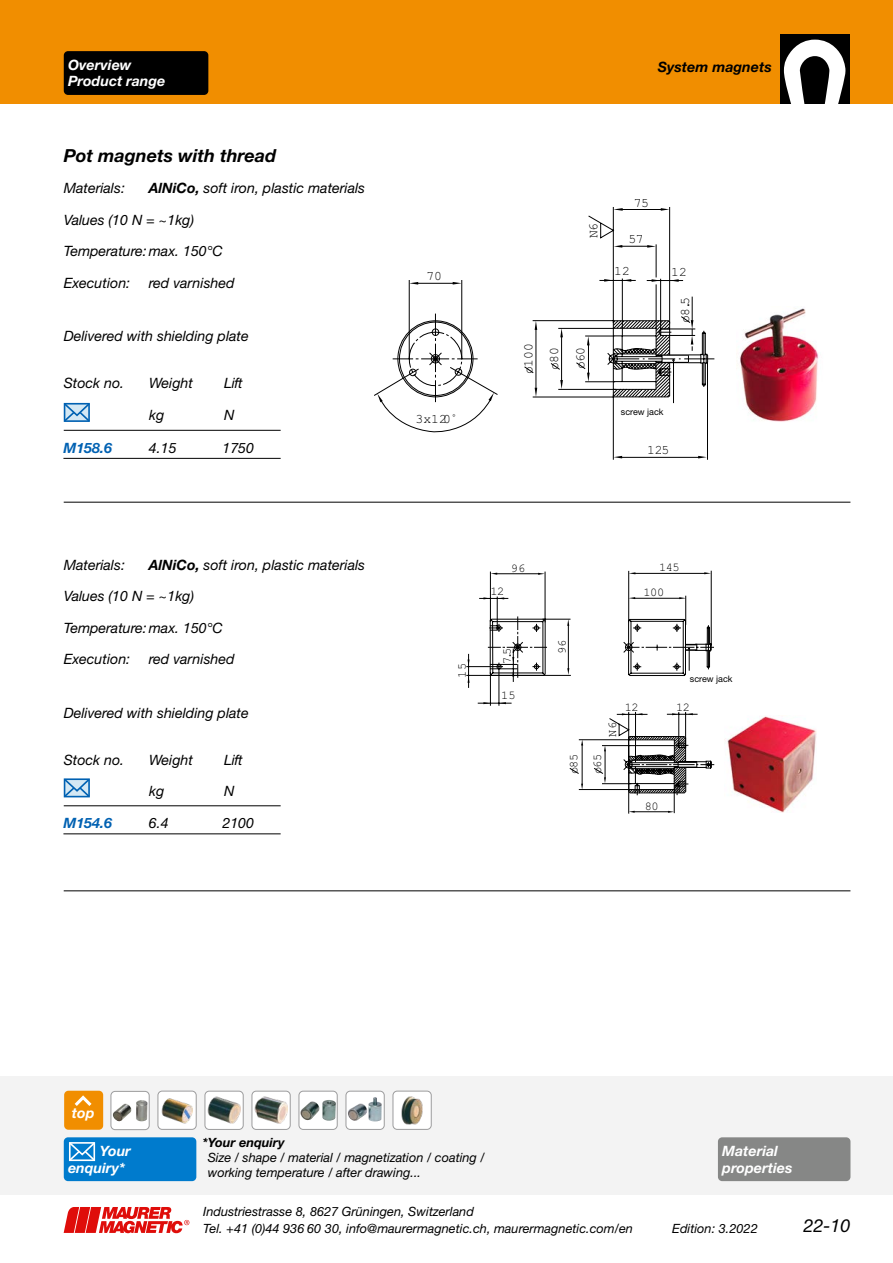
<style>
.page{position:relative;width:893px;height:1263px;background:#fff}
.page>*{position:absolute;margin:0;border:0;box-sizing:border-box;transform-origin:0 0}
._2_Titel{font:italic 700 18px "Helvetica Neue LT Pro";color:#000}
.t1{font:italic 18px "Helvetica Neue LT Pro";color:#000}
.Text{font:italic 14.25px "Helvetica Neue LT Pro";color:#000}
.Tab__Sägebl{font:italic 14.25px "Helvetica Neue LT Pro";color:#000}
.Text__BZ{font:italic 14.25px "Helvetica Neue LT Pro";color:#000}
.Tab__Sägebl-2{font:italic 700 14.25px/16.5px "Helvetica Neue LT Pro";color:#fff}
._2_Titel__BZ{font:italic 700 14.25px/16.5px "Helvetica Neue LT Pro";color:#fff}
.Einzug{font:italic 700 14.25px "Helvetica Neue LT Pro";color:#000}
.Tab__Sägebl-3{font:italic 700 14.25px "Helvetica Neue LT Pro";color:#0061b2}
.t2{font:100 13.05px/26.1px "Helvetica Neue";letter-spacing:-.045em;color:#000}
._2_Titel-2{font:italic 12.75px/15px "Helvetica Neue LT Pro";color:#000}
.t3{font:100 12px/25.2px "Helvetica Neue";letter-spacing:-.045em;color:#000}
._2_Titel-3{font:9px "Helvetica Neue LT Pro";color:#000}
.s1{font-weight:700}
</style>
<div class="page">
<div style="left:0;top:0;width:893px;height:104px;background:#f18e00"></div>
<div style="left:780px;top:34px;width:70px;height:70px;background:#000"></div>
<svg style="left:784px;top:40px;width:61px;height:64px"></svg>
<svg style="left:64px;top:1207px;width:125px;height:26px"></svg>
<img style="left:727px;top:716px;width:89px;height:97px">
<img style="left:740px;top:308px;width:79px;height:114px">
<svg style="left:374px;top:314px;width:123px;height:119px"></svg>
<hr style="left:409px;top:280px;width:1px;height:79px;background:#000">
<hr style="left:461px;top:280px;width:1px;height:79px;background:#000">
<hr style="left:417px;top:283px;width:37px;height:1px;background:#000">
<svg style="left:409px;top:282px;width:9px;height:3px"></svg>
<svg style="left:453px;top:282px;width:9px;height:3px"></svg>
<svg style="left:524px;top:207px;width:191px;height:253px"></svg>
<svg style="left:466px;top:571px;width:248px;height:135px"></svg>
<svg style="left:569px;top:712px;width:145px;height:101px"></svg>
<svg style="left:63px;top:402px;width:27px;height:20px"></svg>
<svg style="left:63px;top:778px;width:27px;height:20px"></svg>
<div style="left:0;top:1077px;width:893px;height:118px;background:#f3f3f3"></div>
<div style="left:64px;top:1091px;width:39px;height:39px;background:#f18e00;border-radius:4px"></div>
<svg style="left:75px;top:1095px;width:17px;height:11px"></svg>
<div style="left:299px;top:1091px;width:38px;height:38px;background:#fff;border-radius:4px"></div>
<img style="left:301px;top:1100px;width:35px;height:21px">
<div style="left:299px;top:1091px;width:39px;height:39px;border:1px solid #9c9c9d;border-radius:4px"></div>
<div style="left:252px;top:1091px;width:38px;height:38px;background:#fff;border-radius:4px"></div>
<img style="left:255px;top:1097px;width:32px;height:27px">
<div style="left:252px;top:1091px;width:39px;height:39px;border:1px solid #9c9c9d;border-radius:4px"></div>
<div style="left:205px;top:1091px;width:38px;height:38px;background:#fff;border-radius:4px"></div>
<img style="left:208px;top:1097px;width:32px;height:27px">
<div style="left:205px;top:1091px;width:39px;height:39px;border:1px solid #9c9c9d;border-radius:4px"></div>
<div style="left:393px;top:1091px;width:38px;height:38px;background:#fff;border-radius:4px"></div>
<img style="left:401px;top:1096px;width:22px;height:28px">
<div style="left:393px;top:1091px;width:39px;height:39px;border:1px solid #9c9c9d;border-radius:4px"></div>
<div style="left:158px;top:1091px;width:38px;height:38px;background:#fff;border-radius:4px"></div>
<img style="left:162px;top:1098px;width:31px;height:25px">
<div style="left:158px;top:1091px;width:39px;height:39px;border:1px solid #9c9c9d;border-radius:4px"></div>
<div style="left:346px;top:1091px;width:38px;height:38px;background:#fff;border-radius:4px"></div>
<img style="left:348px;top:1097px;width:34px;height:24px">
<div style="left:346px;top:1091px;width:39px;height:39px;border:1px solid #9c9c9d;border-radius:4px"></div>
<div style="left:111px;top:1091px;width:38px;height:39px;background:#fff;border-radius:4px"></div>
<img style="left:113px;top:1100px;width:35px;height:21px">
<div style="left:111px;top:1091px;width:39px;height:39px;border:1px solid #9c9c9d;border-radius:4px"></div>
<hr style="left:64px;top:502px;width:786px;height:1px;background:#000">
<hr style="left:64px;top:890px;width:786px;height:1px;background:#000">
<hr style="left:63px;top:458px;width:218px;height:1px;background:#000">
<hr style="left:63px;top:834px;width:218px;height:1px;background:#000">
<hr style="left:64px;top:430px;width:217px;height:1px;background:#000">
<hr style="left:64px;top:805px;width:217px;height:1px;background:#000">
<div style="left:64px;top:51px;width:144px;height:44px;background:#000;border-radius:4px"></div>
<div style="left:718px;top:1137px;width:132px;height:44px;background:#868786;border-radius:4px"></div>
<div style="left:64px;top:1137px;width:132px;height:44px;background:#007bcd;border-radius:4px"></div>
<svg style="left:69px;top:1142px;width:27px;height:20px"></svg>
<p class="_2_Titel__BZ" style="left:68px;top:56px;width:99px">Overview<br>Product range</p>
<p class="_2_Titel" style="left:64px;top:144px;width:214px">Pot magnets with thread</p>
<p class="Text" style="left:64px;top:179px;width:63px">Materials:</p>
<p class="Text" style="left:149px;top:179px;width:218px"><span class="s1">AlNiCo,</span> soft iron, plastic materials</p>
<p class="Tab__Sägebl" style="left:64px;top:211px;width:132px">Values (10 N = ~1kg)</p>
<p class="Text__BZ" style="left:64px;top:242px;width:161px">Temperature: max. 150°C</p>
<p class="Text__BZ" style="left:64px;top:274px;width:68px">Execution:</p>
<p class="Text__BZ" style="left:149px;top:274px;width:87px">red varnished</p>
<p class="Text" style="left:64px;top:327px;width:187px">Delivered with shielding plate</p>
<p class="Tab__Sägebl" style="left:64px;top:374px;width:62px">Stock no.</p>
<p class="Tab__Sägebl" style="left:149px;top:374px;width:45px">Weight</p>
<p class="Tab__Sägebl" style="left:224px;top:374px;width:20px">Lift</p>
<p class="Tab__Sägebl" style="left:149px;top:406px;width:17px">kg</p>
<p class="Tab__Sägebl" style="left:224px;top:406px;width:12px">N</p>
<p class="Tab__Sägebl-3" style="left:63px;top:439px;width:50px">M158.6</p>
<p class="Tab__Sägebl" style="left:149px;top:439px;width:29px">4.15</p>
<p class="Tab__Sägebl" style="left:222px;top:439px;width:33px">1750</p>
<p class="Text" style="left:64px;top:556px;width:63px">Materials:</p>
<p class="Text" style="left:149px;top:556px;width:218px"><span class="s1">AlNiCo,</span> soft iron, plastic materials</p>
<p class="Tab__Sägebl" style="left:64px;top:587px;width:132px">Values (10 N = ~1kg)</p>
<p class="Text__BZ" style="left:64px;top:619px;width:161px">Temperature: max. 150°C</p>
<p class="Text__BZ" style="left:64px;top:650px;width:68px">Execution:</p>
<p class="Text__BZ" style="left:149px;top:650px;width:87px">red varnished</p>
<p class="Text" style="left:64px;top:704px;width:187px">Delivered with shielding plate</p>
<p class="Tab__Sägebl" style="left:64px;top:751px;width:62px">Stock no.</p>
<p class="Tab__Sägebl" style="left:149px;top:751px;width:45px">Weight</p>
<p class="Tab__Sägebl" style="left:224px;top:751px;width:20px">Lift</p>
<p class="Tab__Sägebl" style="left:149px;top:782px;width:17px">kg</p>
<p class="Tab__Sägebl" style="left:224px;top:782px;width:12px">N</p>
<p class="Tab__Sägebl-3" style="left:63px;top:814px;width:50px">M154.6</p>
<p class="Tab__Sägebl" style="left:149px;top:814px;width:21px">6.4</p>
<p class="Tab__Sägebl" style="left:222px;top:814px;width:33px">2100</p>
<p class="Einzug" style="left:658px;top:58px;width:115px">System magnets</p>
<p class="t2" style="left:426px;top:262px;width:17px">70</p>
<p class="t2" style="left:415px;top:405px;width:44px">3x120˚</p>
<p class="t2" style="left:580px;top:238px;width:17px;rotate:-90deg">N6</p>
<p class="t2" style="left:515px;top:373px;width:31px;rotate:-90deg">o100</p>
<p class="t2" style="left:541px;top:370px;width:24px;rotate:-90deg">o80 o60</p>
<p class="t2" style="left:634px;top:189px;width:17px">75</p>
<p class="t2" style="left:629px;top:225px;width:17px">57</p>
<p class="t2" style="left:614px;top:257px;width:17px">12</p>
<p class="t2" style="left:671px;top:259px;width:17px">12</p>
<p class="t2" style="left:672px;top:323px;width:27px;rotate:-90deg">o8.5</p>
<p class="_2_Titel-3" style="left:621px;top:406px;width:44px">screw jack</p>
<p class="t2" style="left:647px;top:436px;width:24px">125</p>
<p class="t3" style="left:449px;top:677px;width:16px;rotate:-90deg">15</p>
<p class="t3" style="left:490px;top:579px;width:15px">12</p>
<p class="t3" style="left:511px;top:555px;width:16px">96</p>
<p class="t3" style="left:643px;top:554px;width:38px;text-indent:16px">145<br>100</p>
<p class="t3" style="left:494px;top:663px;width:17px;rotate:-90deg">7.5</p>
<p class="t3" style="left:501px;top:682px;width:16px">15</p>
<p class="t3" style="left:549px;top:654px;width:16px;rotate:-90deg">96</p>
<p class="t3" style="left:599px;top:737px;width:17px;rotate:-90deg">N6</p>
<p class="t3" style="left:562px;top:774px;width:22px;line-height:23.4px;rotate:-90deg">o85 o65</p>
<p class="_2_Titel-3" style="left:690px;top:673px;width:44px">screw jack</p>
<p class="t3" style="left:625px;top:694px;width:15px">12</p>
<p class="t3" style="left:676px;top:694px;width:15px">12</p>
<p class="t3" style="left:645px;top:794px;width:15px">80</p>
<p class="_2_Titel__BZ" style="left:72px;top:1105px;width:24px">top</p>
<p class="Tab__Sägebl-2" style="left:68px;top:1142px;width:64px;text-indent:32px">Your enquiry*</p>
<p class="_2_Titel-2" style="left:208px;top:1134px;width:278px;text-indent:-5px"><span class="s1">*Your enquiry<br></span>Size / shape / material / magnetization / coating / working temperature / after drawing...</p>
<p class="Tab__Sägebl-2" style="left:722px;top:1142px;width:72px">Material properties</p>
<p class="_2_Titel-2" style="left:203px;top:1203px;width:431px;line-height:16.5px">Industriestrasse 8, 8627 Grüningen, Switzerland<br>Tel. +41 (0)44 936 60 30, info@maurermagnetic.ch, maurermagnetic.com/en</p>
<p class="_2_Titel-2" style="left:672px;top:1220px;width:87px">Edition: 3.2022</p>
<h1 class="t1" style="left:803px;top:1214px;width:49px">22-10</h1>
</div>
